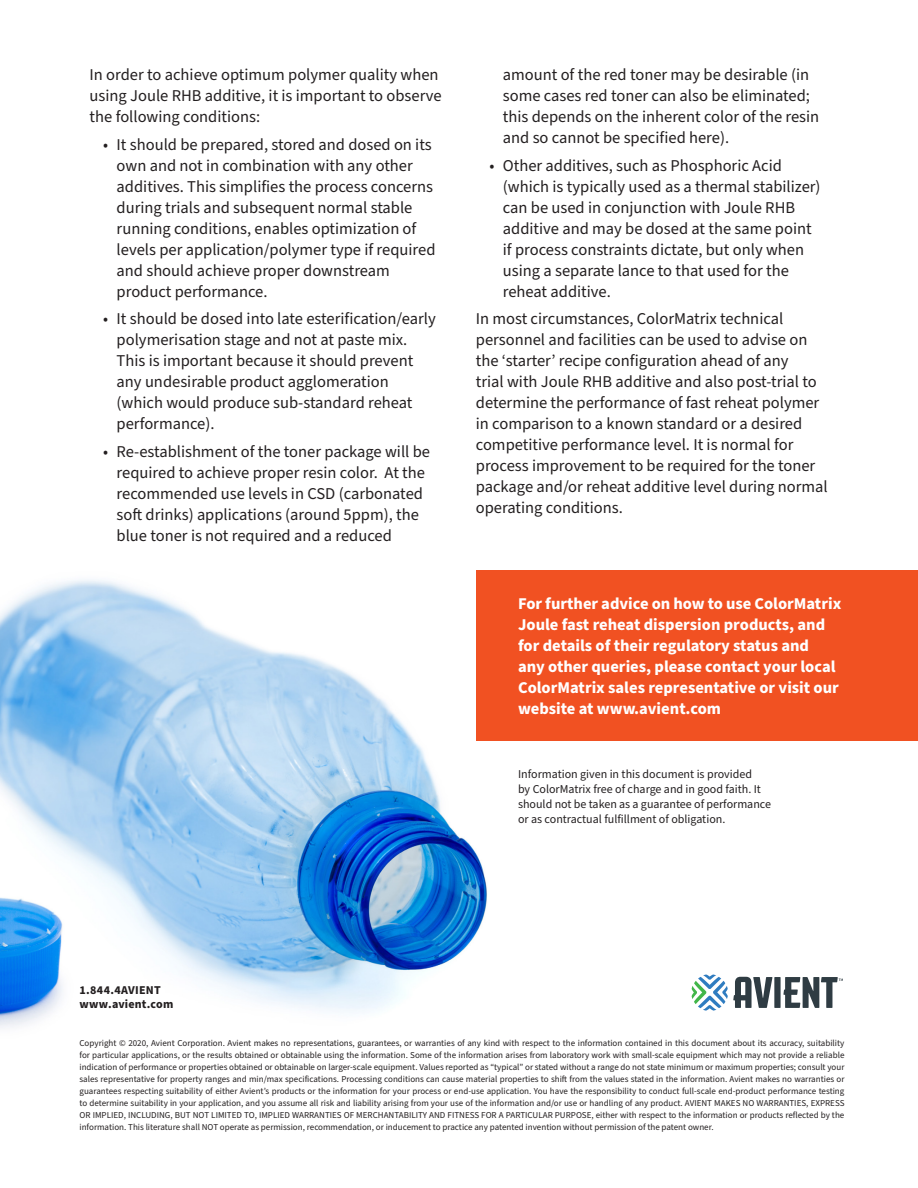
<style>
.page{position:relative;width:918px;height:1188px;background:#fff}
.page>*{position:absolute;margin:0;border:0;box-sizing:border-box;transform-origin:0 0}
.t1{font:16.5px/21px "Source Sans Pro";color:#231f20}
.t2{font:700 16.5px/21px "Source Sans Pro";color:#fff}
.t3{font:12px/15px "Source Sans Pro";color:#231f20}
.sub_sub{font:700 12px/13.5px "Source Sans Pro";letter-spacing:.015em;color:#231f20}
.t4{font:9px/12px "Source Sans Pro";color:#231f20;text-align:justify}
</style>
<div class="page">
<img style="left:0;top:579px;width:487px;height:449px">
<div style="left:476px;top:570px;width:442px;height:171px;background:#f15122"></div>
<svg style="left:692px;top:975px;width:151px;height:36px"></svg>
<p class="t1" style="left:90px;top:64px;width:354px">In order to achieve optimum polymer quality when using Joule RHB additive, it is important to observe the following conditions:</p>
<p class="t1" style="left:117px;top:134px;width:320px;text-indent:-14px">• It should be prepared, stored and dosed on its own and not in combination with any other additives. This simplifies the process concerns during trials and subsequent normal stable running conditions, enables optimization of levels per application/polymer type if required and should achieve proper downstream product performance.</p>
<p class="t1" style="left:117px;top:309px;width:321px;text-indent:-14px">• It should be dosed into late esterification/early polymerisation stage and not at paste mix.<br>This is important because it should prevent any undesirable product agglomeration (which would produce sub-standard reheat performance).</p>
<p class="t1" style="left:117px;top:442px;width:315px;text-indent:-14px">• Re-establishment of the toner package will be required to achieve proper resin color. At the recommended use levels in CSD (carbonated soft drinks) applications (around 5ppm), the blue toner is not required and a reduced</p>
<p class="t1" style="left:503px;top:64px;width:318px">amount of the red toner may be desirable (in some cases red toner can also be eliminated; this depends on the inherent color of the resin and so cannot be specified here).</p>
<p class="t1" style="left:503px;top:155px;width:319px;text-indent:-14px">• Other additives, such as Phosphoric Acid (which is typically used as a thermal stabilizer) can be used in conjunction with Joule RHB additive and may be dosed at the same point if process constraints dictate, but only when using a separate lance to that used for the reheat additive.</p>
<p class="t1" style="left:476px;top:309px;width:353px">In most circumstances, ColorMatrix technical personnel and facilities can be used to advise on the ‘starter’ recipe configuration ahead of any<br>trial with Joule RHB additive and also post-trial to determine the performance of fast reheat polymer in comparison to a known standard or a desired competitive performance level. It is normal for process improvement to be required for the toner package and/or reheat additive level during normal operating conditions.</p>
<p class="t2" style="left:518px;top:594px;width:325px">For further advice on how to use ColorMatrix Joule fast reheat dispersion products, and for details of their regulatory status and<br>any other queries, please contact your local ColorMatrix sales representative or visit our website at www.avient.com</p>
<p class="t3" style="left:518px;top:767px;width:255px">Information given in this document is provided<br>by ColorMatrix free of charge and in good faith. It should not be taken as a guarantee of performance or as contractual fulfillment of obligation.</p>
<p class="sub_sub" style="left:80px;top:984px;width:95px">1.844.4AVIENT www.avient.com</p>
<p class="t4" style="left:80px;top:1037px;width:767px">Copyright © 2020, Avient Corporation. Avient makes no representations, guarantees, or warranties of any kind with respect to the information contained in this document about its accuracy, suitability for particular applications, or the results obtained or obtainable using the information. Some of the information arises from laboratory work with small-scale equipment which may not provide a reliable indication of performance or properties obtained or obtainable on larger-scale equipment. Values reported as “typical” or stated without a range do not state minimum or maximum properties; consult your sales representative for property ranges and min/max specifications. Processing conditions can cause material properties to shift from the values stated in the information. Avient makes no warranties or guarantees respecting suitability of either Avient’s products or the information for your process or end-use application. You have the responsibility to conduct full-scale end-product performance testing to determine suitability in your application, and you assume all risk and liability arising from your use of the information and/or use or handling of any product. AVIENT MAKES NO WARRANTIES, EXPRESS OR IMPLIED, INCLUDING, BUT NOT LIMITED TO, IMPLIED WARRANTIES OF MERCHANTABILITY AND FITNESS FOR A PARTICULAR PURPOSE, either with respect to the information or products reflected by the information. This literature shall NOT operate as permission, recommendation, or inducement to practice any patented invention without permission of the patent owner.</p>
</div>
